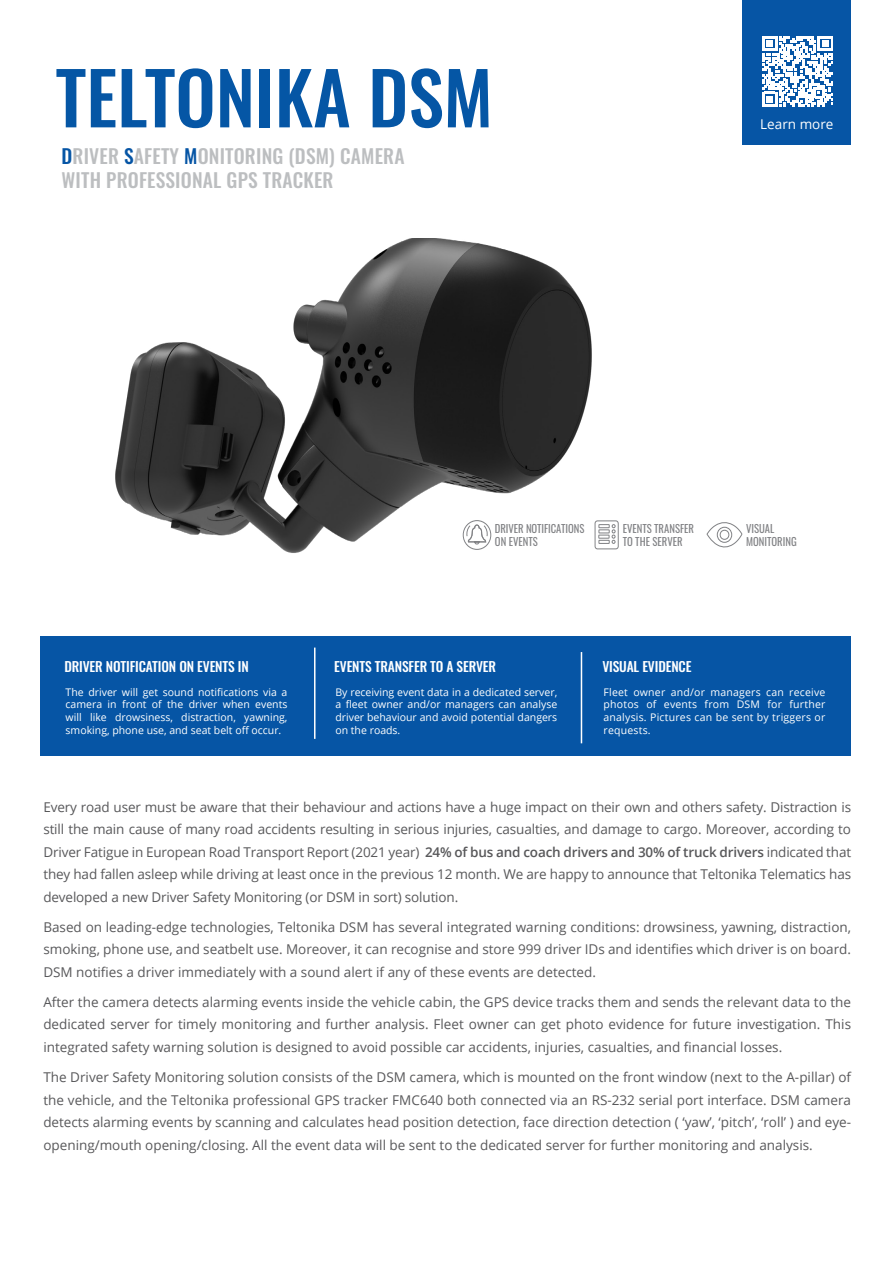
<style>
.page{position:relative;width:893px;height:1263px;background:#fff}
.page>*{position:absolute;margin:0;border:0;box-sizing:border-box;transform-origin:0 0}
.t1{font:500 72px "Oswald";color:#0556a5}
.t2{font:500 19.5px/24px "Oswald";letter-spacing:.01em;color:#bcbec0}
.t3{font:13.5px/22.5px "Open Sans";color:#58585a;text-align:justify}
.t4{font:500 13.5px "Oswald";letter-spacing:-.01em;color:#fff}
.t5{font:13.5px "Open Sans";color:#fff}
.t6{font:11.1px/13.4px "Oswald";color:#818285;scale:.96 1}
.t7{font:10.5px/12.6px "Open Sans";color:#fff;text-align:justify}
.s1{color:#0655a5}
.s2{font-weight:600}
</style>
<div class="page">
<div style="left:41px;top:636px;width:810px;height:119px;background:#0655a5"></div>
<img style="left:115px;top:238px;width:502px;height:315px">
<hr style="left:314px;top:647px;width:1px;height:92px;background:#fff">
<hr style="left:581px;top:652px;width:1px;height:91px;background:#fff">
<div style="left:463px;top:520px;width:28px;height:30px;border:1px solid #818285;border-radius:50%"></div>
<svg style="left:466px;top:514px;width:22px;height:39px"></svg>
<div style="left:595px;top:520px;width:24px;height:29px;border:1px solid #818285;border-radius:3px"></div>
<div style="left:598px;top:524px;width:12px;height:4px;border:1px solid #818285"></div>
<div style="left:598px;top:529px;width:12px;height:4px;border:1px solid #818285"></div>
<div style="left:598px;top:535px;width:11px;height:4px;border:1px solid #818285"></div>
<div style="left:598px;top:540px;width:12px;height:4px;border:1px solid #818285"></div>
<svg style="left:612px;top:524px;width:4px;height:20px"></svg>
<svg style="left:706px;top:522px;width:37px;height:26px"></svg>
<div style="left:720px;top:530px;width:9px;height:10px;border:1px solid #818285;border-radius:50%"></div>
<div style="left:743px;top:0;width:108px;height:145px;background:#0655a5"></div>
<svg style="left:762px;top:36px;width:71px;height:71px"></svg>
<h1 class="t1" style="left:56px;top:60px;width:439px">TELTONIKA DSM</h1>
<h2 class="t2" style="left:62px;top:145px;width:345px"><span class="s1">D</span>RIVER <span class="s1">S</span>AFETY <span class="s1">M</span>ONITORING (DSM) CAMERA<br>WITH PROFESSIONAL GPS TRACKER</h2>
<p class="t5" style="left:760px;top:115px;width:75px">Learn more</p>
<p class="t6" style="left:495px;top:521px;width:95px">DRIVER NOTIFICATIONS<br>ON EVENTS</p>
<p class="t6" style="left:623px;top:521px;width:76px">EVENTS TRANSFER<br>TO THE SERVER</p>
<p class="t6" style="left:746px;top:520px;width:54px">VISUAL<br>MONITORING</p>
<p class="t4" style="left:64px;top:659px;width:186px">DRIVER NOTIFICATION ON EVENTS IN</p>
<p class="t4" style="left:334px;top:659px;width:163px">EVENTS TRANSFER TO A SERVER</p>
<p class="t4" style="left:602px;top:659px;width:91px">VISUAL EVIDENCE</p>
<p class="t7" style="left:66px;top:685px;width:223px">The driver will get sound notifications via a camera in front of the driver when events will like drowsiness, distraction, yawning, smoking, phone use, and seat belt off occur.</p>
<p class="t7" style="left:335px;top:685px;width:223px">By receiving event data in a dedicated server, a fleet owner and/or managers can analyse driver behaviour and avoid potential dangers on the roads.</p>
<p class="t7" style="left:604px;top:685px;width:223px">Fleet owner and/or managers can receive photos of events from DSM for further analysis. Pictures can be sent by triggers or requests.</p>
<p class="t3" style="left:43px;top:795px;width:809px">Every road user must be aware that their behaviour and actions have a huge impact on their own and others safety. Distraction is still the main cause of many road accidents resulting in serious injuries, casualties, and damage to cargo. Moreover, according to Driver Fatigue in European Road Transport Report (2021 year) <span class="s2">24% of bus and coach drivers and 30% of truck drivers</span> indicated that they had fallen asleep while driving at least once in the previous 12 month. We are happy to announce that Teltonika Telematics has developed a new Driver Safety Monitoring (or DSM in sort) solution.</p>
<p class="t3" style="left:43px;top:915px;width:809px">Based on leading-edge technologies, Teltonika DSM has several integrated warning conditions: drowsiness, yawning, distraction, smoking, phone use, and seatbelt use. Moreover, it can recognise and store 999 driver IDs and identifies which driver is on board.<br>DSM notifies a driver immediately with a sound alert if any of these events are detected.</p>
<p class="t3" style="left:43px;top:990px;width:809px">After the camera detects alarming events inside the vehicle cabin, the GPS device tracks them and sends the relevant data to the dedicated server for timely monitoring and further analysis. Fleet owner can get photo evidence for future investigation. This integrated safety warning solution is designed to avoid possible car accidents, injuries, casualties, and financial losses.</p>
<p class="t3" style="left:43px;top:1065px;width:809px">The Driver Safety Monitoring solution consists of the DSM camera, which is mounted on the front window (next to the A-pillar) of the vehicle, and the Teltonika professional GPS tracker FMC640 both connected via an RS-232 serial port interface. DSM camera detects alarming events by scanning and calculates head position detection, face direction detection ( ‘yaw’, ‘pitch’, ‘roll’ ) and eye&shy;opening/mouth opening/closing. All the event data will be sent to the dedicated server for further monitoring and analysis.</p>
</div>
